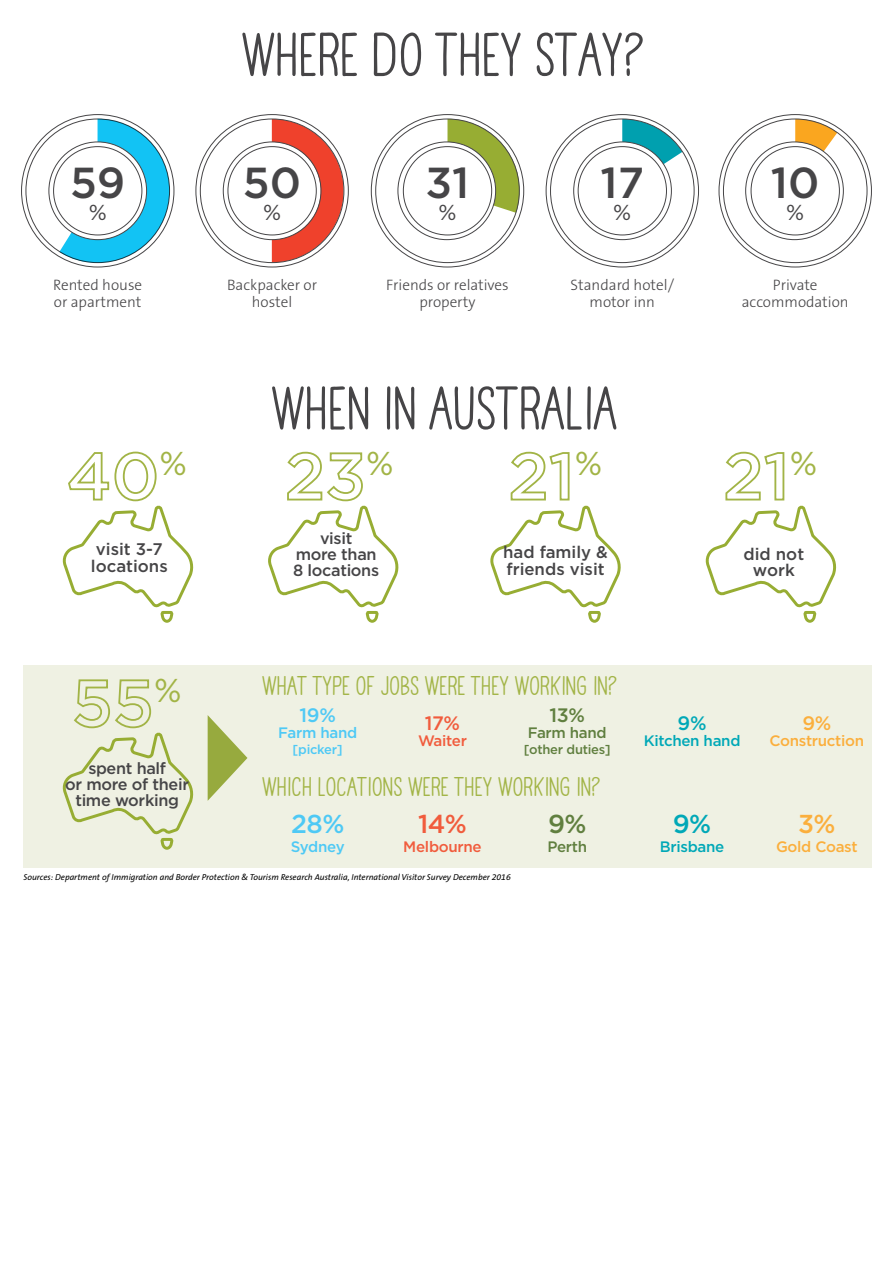
<style>
.page{position:relative;width:893px;height:1263px;background:#fff}
.page>*{position:absolute;margin:0;border:0;box-sizing:border-box;transform-origin:0 0}
.t1{font:700 54.3px "TAHAVEANICEDAY Basic";color:#464547}
.t2{font:700 54px "TAHAVEANICEDAY Basic";color:#464547}
.t3{font:500 43.35px "Gotham";color:#464547}
.t4{font:33px "Gotham";color:#a2b446}
.t5{font:500 25.95px "Gotham";color:#4ec9f5}
.t6{font:500 25.95px "Gotham";color:#f15c3d}
.t7{font:500 25.95px "Gotham";color:#607f3f}
.t8{font:500 25.95px "Gotham";color:#00a8b7}
.t9{font:500 25.95px "Gotham";color:#fbaf3d}
.t10{font:700 23.7px "TAHAVEANICEDAY Basic";color:#a2b446}
.t11{font:21.6px "Gotham";color:#464547}
.t12{font:500 19.5px "Gotham";color:#4ec9f5}
.t13{font:500 19.5px "Gotham";color:#f15c3d}
.t14{font:500 19.5px "Gotham";color:#607f3f}
.t15{font:500 19.5px "Gotham";color:#00a8b7}
.t16{font:500 19.5px "Gotham";color:#fbaf3d}
.t17{font:500 16.8px/16.8px "Gotham";color:#464547}
.t18{font:500 16.2px/16.2px "Gotham";letter-spacing:-.02em;color:#464547;text-align:center}
.t19{font:300 15.15px/17.4px "The Sans B3";color:#464547;text-align:center}
.t20{font:500 15.15px "Gotham";letter-spacing:-.02em;color:#fbaf3d}
.t21{font:500 15.15px "Gotham";letter-spacing:-.02em;color:#00a8b7}
.t22{font:500 15.15px "Gotham";letter-spacing:-.02em;color:#f15c3d}
.t23{font:500 15.15px "Gotham";letter-spacing:-.02em;color:#4ec9f5}
.t24{font:500 15.15px "Gotham";letter-spacing:-.02em;color:#607f3f}
.t25{font:500 12.9px "Gotham";letter-spacing:-.02em;color:#607f3f}
.t26{font:500 12.9px "Gotham";letter-spacing:-.02em;color:#4ec9f5}
.t27{font:italic 8.7px "The Sans B5 Plain";color:#000}
</style>
<div class="page">
<svg style="left:272px;top:119px;width:72px;height:144px"></svg>
<svg style="left:447px;top:119px;width:73px;height:94px"></svg>
<svg style="left:622px;top:119px;width:60px;height:45px"></svg>
<svg style="left:59px;top:119px;width:111px;height:144px"></svg>
<div style="left:49px;top:142px;width:98px;height:98px;background:#fff;border-radius:50%"></div>
<svg style="left:795px;top:119px;width:42px;height:33px"></svg>
<div style="left:24px;top:665px;width:848px;height:202px;background:#eff1e3"></div>
<svg style="left:268px;top:451px;width:130px;height:172px"></svg>
<svg style="left:705px;top:451px;width:131px;height:172px"></svg>
<svg style="left:62px;top:451px;width:131px;height:172px"></svg>
<svg style="left:490px;top:451px;width:131px;height:172px"></svg>
<svg style="left:62px;top:679px;width:131px;height:171px"></svg>
<svg style="left:208px;top:715px;width:39px;height:86px"></svg>
<h3 class="t3" style="left:70px;top:158px;width:57px">59</h3>
<h3 class="t11" style="left:89px;top:198px;width:20px">%</h3>
<h1 class="t1" style="left:242px;top:23px;width:405px">WHERE DO THEY STAY?</h1>
<h3 class="t3" style="left:243px;top:158px;width:60px">50</h3>
<h3 class="t11" style="left:263px;top:198px;width:20px">%</h3>
<h3 class="t3" style="left:426px;top:158px;width:45px">31</h3>
<h3 class="t11" style="left:438px;top:198px;width:20px">%</h3>
<h3 class="t3" style="left:600px;top:158px;width:45px">17</h3>
<h3 class="t11" style="left:613px;top:198px;width:20px">%</h3>
<h3 class="t3" style="left:771px;top:158px;width:50px">10</h3>
<h3 class="t11" style="left:786px;top:198px;width:20px">%</h3>
<h3 class="t19" style="left:53px;top:276px;width:90px;text-align:left">Rented house or apartment</h3>
<h3 class="t19" style="left:227px;top:276px;width:92px">Backpacker or hostel</h3>
<h3 class="t19" style="left:386px;top:276px;width:124px">Friends or relatives property</h3>
<h3 class="t19" style="left:571px;top:276px;width:105px">Standard hotel/ motor inn</h3>
<h3 class="t19" style="left:742px;top:276px;width:108px">Private accommodation</h3>
<h2 class="t2" style="left:272px;top:376px;width:348px">WHEN IN AUSTRALIA</h2>
<h3 class="t4" style="left:159px;top:443px;width:29px">%</h3>
<h3 class="t4" style="left:366px;top:443px;width:29px">%</h3>
<h3 class="t4" style="left:790px;top:443px;width:29px">%</h3>
<h3 class="t4" style="left:575px;top:443px;width:29px">%</h3>
<h3 class="t17" style="left:91px;top:541px;width:78px">visit 3-7 locations</h3>
<h3 class="t18" style="left:293px;top:529px;width:87px">visit<br>more than<br>8 locations</h3>
<h3 class="t17" style="left:503px;top:543px;width:106px">had family &amp; friends visit</h3>
<h3 class="t17" style="left:743px;top:545px;width:62px;text-align:center">did not work</h3>
<h3 class="t4" style="left:154px;top:670px;width:29px">%</h3>
<h3 class="t10" style="left:262px;top:671px;width:357px">WHAT TYPE OF JOBS WERE THEY WORKING IN?</h3>
<h3 class="t12" style="left:300px;top:703px;width:38px">19%</h3>
<h3 class="t23" style="left:278px;top:724px;width:80px">Farm hand</h3>
<h3 class="t26" style="left:293px;top:742px;width:52px">[picker]</h3>
<h3 class="t13" style="left:425px;top:712px;width:37px">17%</h3>
<h3 class="t22" style="left:418px;top:732px;width:50px">Waiter</h3>
<h3 class="t14" style="left:550px;top:703px;width:37px">13%</h3>
<h3 class="t24" style="left:528px;top:724px;width:80px">Farm hand</h3>
<h3 class="t25" style="left:524px;top:742px;width:88px">[other duties]</h3>
<h3 class="t15" style="left:678px;top:712px;width:30px">9%</h3>
<h3 class="t21" style="left:644px;top:732px;width:98px">Kitchen hand</h3>
<h3 class="t16" style="left:802px;top:712px;width:30px">9%</h3>
<h3 class="t20" style="left:769px;top:732px;width:96px">Construction</h3>
<h3 class="t18" style="left:65px;top:759px;width:125px">spent half<br>or more of their time working</h3>
<h3 class="t10" style="left:262px;top:772px;width:340px">WHICH LOCATIONS WERE THEY WORKING IN?</h3>
<h3 class="t5" style="left:291px;top:809px;width:55px">28%</h3>
<h3 class="t23" style="left:291px;top:838px;width:55px">Sydney</h3>
<h3 class="t6" style="left:418px;top:809px;width:50px">14%</h3>
<h3 class="t22" style="left:403px;top:838px;width:80px">Melbourne</h3>
<h3 class="t7" style="left:548px;top:809px;width:40px">9%</h3>
<h3 class="t24" style="left:547px;top:838px;width:41px">Perth</h3>
<h3 class="t8" style="left:673px;top:809px;width:40px">9%</h3>
<h3 class="t21" style="left:660px;top:838px;width:66px">Brisbane</h3>
<h3 class="t9" style="left:798px;top:809px;width:39px">3%</h3>
<h3 class="t20" style="left:776px;top:838px;width:83px">Gold Coast</h3>
<p class="t27" style="left:24px;top:872px;width:489px">Sources: Department of Immigration and Border Protection &amp; Tourism Research Australia, International Visitor Survey December 2016</p>
</div>
